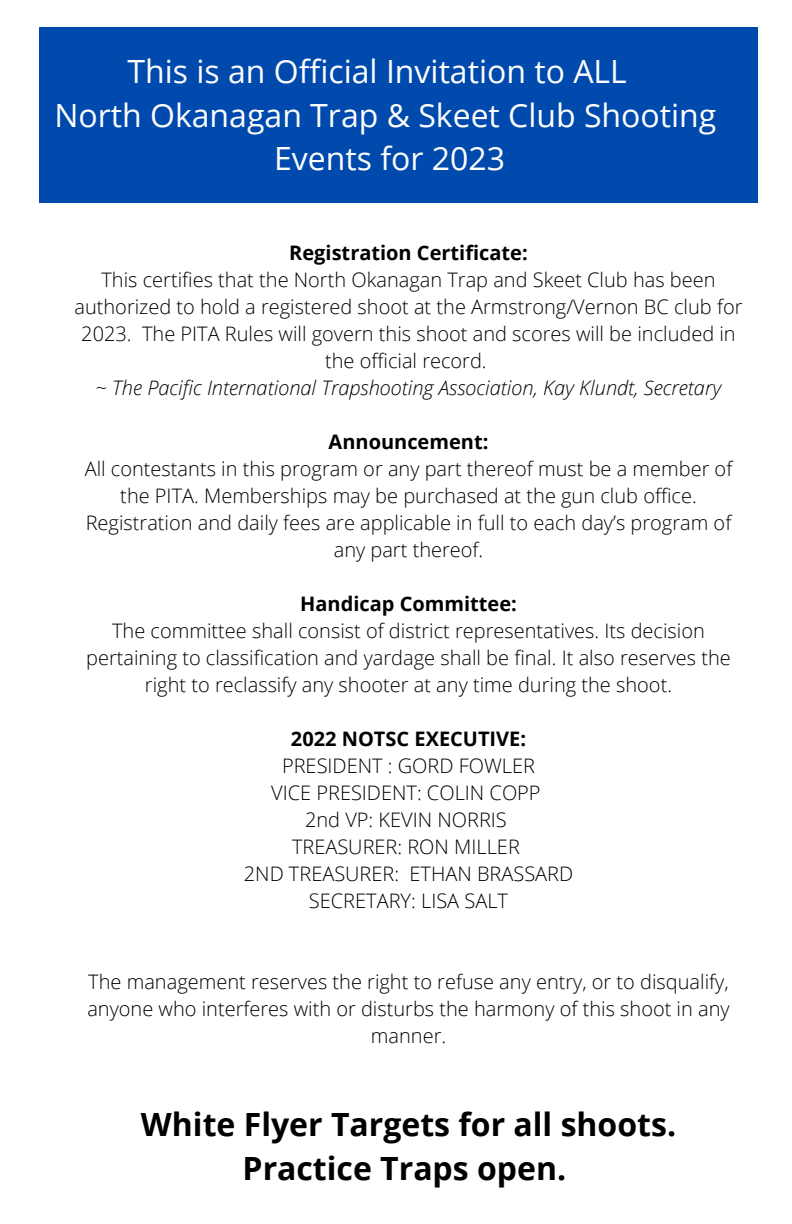
<style>
.page{position:relative;width:792px;height:1224px;background:#fff}
.page>*{position:absolute;margin:0;border:0;box-sizing:border-box;transform-origin:0 0}
.t1{font:32px/43.6px "Open Sans";color:#fefefe;text-align:center}
.t2{font:700 32px/43.6px "Open Sans";color:#000;text-align:center}
.t3{font:300 20px/27px "Open Sans";color:#000;text-align:center}
.t4{font:700 20px "Open Sans";color:#000}
.s1{font-style:italic}
</style>
<div class="page">
<div style="left:39px;top:28px;width:718px;height:175px;background:#004aad"></div>
<h1 class="t1" style="left:54px;top:49px;width:664px">This is an Official Invitation to ALL<br>North Okanagan Trap &amp; Skeet Club Shooting<br>Events for 2023</h1>
<p class="t4" style="left:289px;top:239px;width:240px">Registration Certificate:</p>
<p class="t3" style="left:74px;top:266px;width:670px">This certifies that the North Okanagan Trap and Skeet Club has been authorized to hold a registered shoot at the Armstrong/Vernon BC club for 2023. The PITA Rules will govern this shoot and scores will be included in the official record.<br>~ <span class="s1">The Pacific International Trapshooting Association, Kay Klundt, Secretary</span></p>
<p class="t4" style="left:329px;top:428px;width:161px">Announcement:</p>
<p class="t3" style="left:85px;top:455px;width:649px">All contestants in this program or any part thereof must be a member of the PITA. Memberships may be purchased at the gun club office.<br>Registration and daily fees are applicable in full to each day’s program of any part thereof.</p>
<p class="t4" style="left:300px;top:590px;width:218px">Handicap Committee:</p>
<p class="t3" style="left:86px;top:617px;width:646px">The committee shall consist of district representatives. Its decision pertaining to classification and yardage shall be final. It also reserves the right to reclassify any shooter at any time during the shoot.</p>
<p class="t4" style="left:291px;top:725px;width:237px">2022 NOTSC EXECUTIVE:</p>
<p class="t3" style="left:244px;top:752px;width:331px">PRESIDENT : GORD FOWLER<br>VICE PRESIDENT: COLIN COPP<br>2nd VP: KEVIN NORRIS<br>TREASURER: RON MILLER<br>2ND TREASURER: ETHAN BRASSARD<br>SECRETARY: LISA SALT</p>
<p class="t3" style="left:87px;top:968px;width:644px">The management reserves the right to refuse any entry, or to disqualify, anyone who interferes with or disturbs the harmony of this shoot in any manner.</p>
<h1 class="t2" style="left:141px;top:1102px;width:537px">White Flyer Targets for all shoots.<br>Practice Traps open.</h1>
</div>
